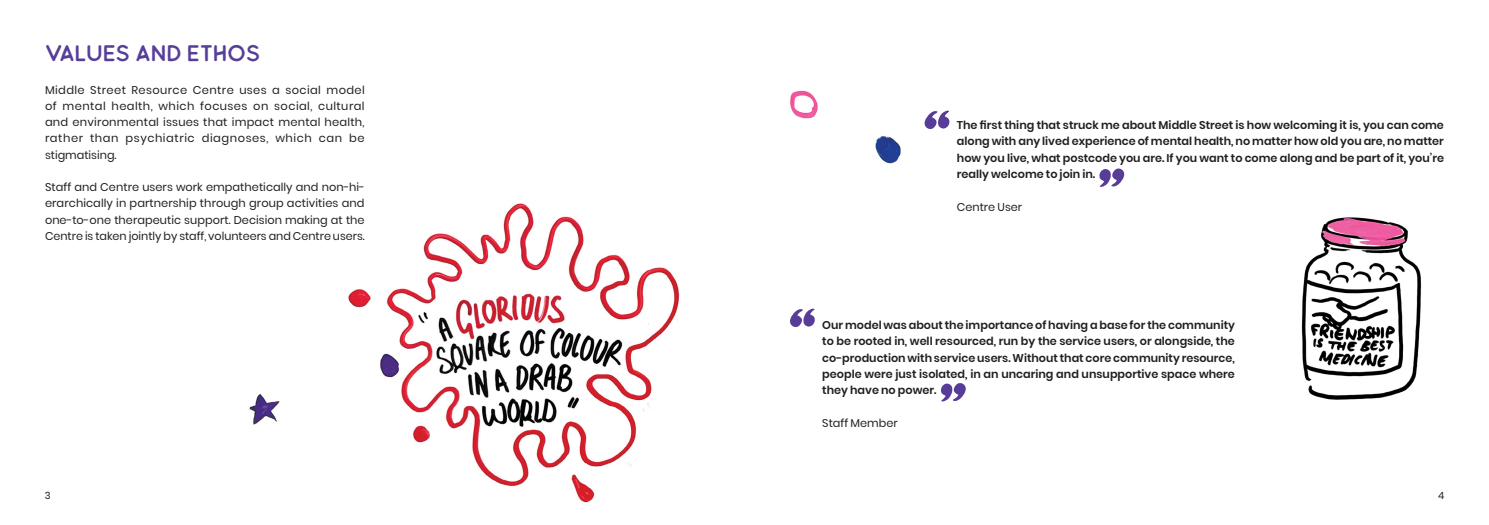
<style>
.page{position:relative;width:1489px;height:525px;background:#fff}
.page>*{position:absolute;margin:0;border:0;box-sizing:border-box;transform-origin:0 0}
.Paragraph_Style_1{font:22.5px "Buckwheat TC Sans";letter-spacing:-.025em;color:#573e99}
.Paragraph_Style_1-2{font:600 11.25px/16.2px "Poppins";color:#231f20;text-align:justify}
.Paragraph_Style_1-3{font:11.25px/16.2px "Poppins";color:#231f20;text-align:justify}
.t1{font:10px "Poppins";color:#231f20}
</style>
<div class="page">
<img style="left:790px;top:90px;width:111px;height:74px">
<img style="left:348px;top:203px;width:332px;height:300px">
<svg style="left:924px;top:110px;width:25px;height:19px"></svg>
<svg style="left:1099px;top:168px;width:25px;height:19px"></svg>
<svg style="left:790px;top:308px;width:24px;height:19px"></svg>
<svg style="left:941px;top:383px;width:24px;height:18px"></svg>
<img style="left:249px;top:394px;width:31px;height:31px">
<img style="left:1301px;top:217px;width:121px;height:183px">
<p class="Paragraph_Style_1" style="left:45px;top:39px;width:217px">VALUES AND ETHOS</p>
<p class="Paragraph_Style_1-3" style="left:45px;top:81px;width:321px">Middle Street Resource Centre uses a social model of mental health, which focuses on social, cultural and environmental issues that impact mental health, rather than psychiatric diagnoses, which can be stigmatising.</p>
<p class="Paragraph_Style_1-3" style="left:45px;top:179px;width:321px">Staff and Centre users work empathetically and non-hi&shy;erarchically in partnership through group activities and one-to-one therapeutic support. Decision making at the Centre is taken jointly by staff, volunteers and Centre users.</p>
<p class="Paragraph_Style_1-2" style="left:956px;top:117px;width:488px">The first thing that struck me about Middle Street is how welcoming it is, you can come along with any lived experience of mental health, no matter how old you are, no matter how you live, what postcode you are. If you want to come along and be part of it, you’re really welcome to join in.</p>
<p class="Paragraph_Style_1-3" style="left:956px;top:198px;width:67px">Centre User</p>
<p class="Paragraph_Style_1-2" style="left:822px;top:317px;width:414px">Our model was about the importance of having a base for the community to be rooted in, well resourced, run by the service users, or alongside, the co-production with service users. Without that core community resource, people were just isolated, in an uncaring and unsupportive space where they have no power.</p>
<p class="Paragraph_Style_1-3" style="left:822px;top:414px;width:77px">Staff Member</p>
<p class="t1" style="left:45px;top:489px;width:7px">3</p>
<p class="t1" style="left:1437px;top:489px;width:8px">4</p>
</div>
